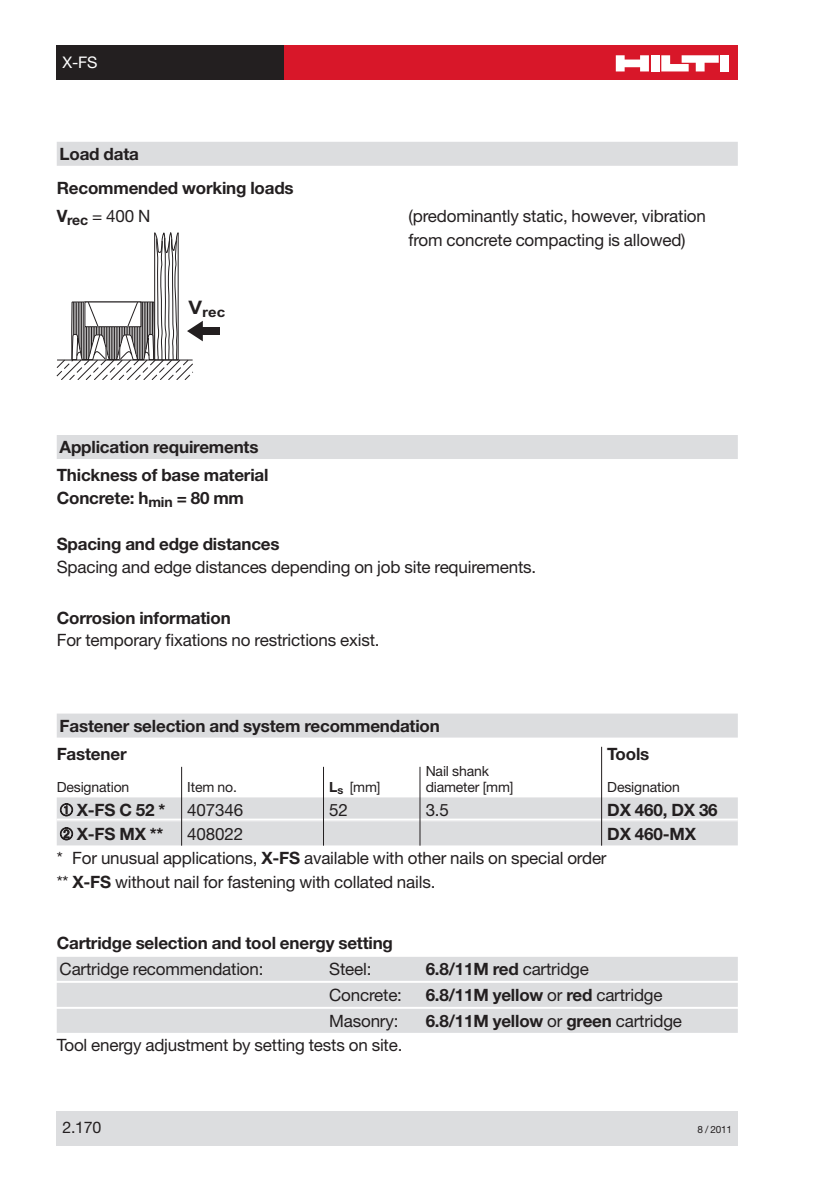
<style>
.page{position:relative;width:840px;height:1191px;background:#fff}
.page>*{position:absolute;margin:0;border:0;box-sizing:border-box;transform-origin:0 0}
.t1{font:17px/24px "Helvetica Neue";letter-spacing:-.01em;color:#231f20}
.t2{font:700 17px "Helvetica Neue";letter-spacing:-.01em;color:#231f20}
.t3{font:16px "Helvetica Neue";color:#231f20}
.t4{font:16px "Helvetica Neue";color:#fff}
.t5{font:14px "Helvetica Neue";letter-spacing:-.01em;color:#231f20}
.t6{font:700 14px "Arial";color:#231f20;scale:1.11 1}
.t7{font:10px "Helvetica Neue";color:#231f20}
.s1{font-weight:700}
.s2{font-weight:400}
</style>
<div class="page">
<div style="left:57px;top:713px;width:680px;height:24px;background:#dcdddf"></div>
<div style="left:283px;top:45px;width:454px;height:34px;background:#d81729"></div>
<div style="left:650px;top:55px;width:9px;height:16px;background:#fff"></div>
<div style="left:720px;top:55px;width:9px;height:16px;background:#fff"></div>
<svg style="left:615px;top:55px;width:33px;height:16px"></svg>
<svg style="left:661px;top:55px;width:57px;height:16px"></svg>
<div style="left:57px;top:45px;width:226px;height:34px;background:#231f20"></div>
<div style="left:57px;top:1111px;width:680px;height:34px;background:#dcdddf"></div>
<div style="left:57px;top:142px;width:680px;height:24px;background:#dcdddf"></div>
<div style="left:57px;top:435px;width:680px;height:24px;background:#dcdddf"></div>
<div style="left:57px;top:797px;width:680px;height:24px;background:#dcdddf"></div>
<hr style="left:57px;top:818px;width:680px;height:2px;background:#fff">
<div style="left:57px;top:821px;width:680px;height:24px;background:#dcdddf"></div>
<div style="left:57px;top:956px;width:680px;height:24px;background:#dcdddf"></div>
<div style="left:57px;top:982px;width:680px;height:24px;background:#dcdddf"></div>
<div style="left:57px;top:1008px;width:680px;height:24px;background:#dcdddf"></div>
<div style="left:200px;top:327px;width:20px;height:8px;background:#231f20"></div>
<svg style="left:57px;top:232px;width:146px;height:148px"></svg>
<hr style="left:181px;top:767px;width:1px;height:78px;background:#231f20">
<hr style="left:419px;top:767px;width:1px;height:78px;background:#231f20">
<hr style="left:323px;top:767px;width:1px;height:78px;background:#231f20">
<hr style="left:600px;top:747px;width:1px;height:98px;background:#231f20">
<p class="t4" style="left:62px;top:57px;width:37px">X-FS</p>
<p class="t2" style="left:60px;top:148px;width:81px">Load data</p>
<p class="t2" style="left:57px;top:181px;width:238px">Recommended working loads</p>
<p class="t1" style="left:57px;top:206px;width:95px"><span class="s1">V</span><sub>rec</sub> = 400 N</p>
<p class="t1" style="left:408px;top:206px;width:299px">(predominantly static, however, vibration from concrete compacting is allowed)</p>
<p class="t6" style="left:188px;top:303px;width:35px"><sup>V</sup>rec</p>
<p class="t2" style="left:60px;top:441px;width:200px">Application requirements</p>
<p class="t2" style="left:57px;top:492px;width:189px">Concrete: h<sub>min</sub> = 80 mm</p>
<p class="t2" style="left:57px;top:538px;width:224px">Spacing and edge distances</p>
<p class="t1" style="left:57px;top:556px;width:481px">Spacing and edge distances depending on job site requirements.</p>
<p class="t2" style="left:57px;top:611px;width:175px">Corrosion information</p>
<p class="t1" style="left:57px;top:630px;width:324px">For temporary fixations no restrictions exist.</p>
<p class="t2" style="left:57px;top:469px;width:213px">Thickness of base material</p>
<p class="t2" style="left:60px;top:720px;width:381px">Fastener selection and system recommendation</p>
<p class="t2" style="left:57px;top:747px;width:71px">Fastener</p>
<p class="t2" style="left:607px;top:747px;width:44px">Tools</p>
<p class="t5" style="left:425px;top:765px;width:65px">Nail shank</p>
<p class="t5" style="left:57px;top:781px;width:74px">Designation</p>
<p class="t5" style="left:187px;top:781px;width:51px">Item no.</p>
<p class="t5" style="left:329px;top:781px;width:53px"><span class="s1">L</span><sub>s</sub> [mm]</p>
<p class="t5" style="left:425px;top:781px;width:89px">diameter [mm]</p>
<p class="t5" style="left:607px;top:781px;width:74px">Designation</p>
<p class="t2" style="left:60px;top:803px;width:107px">➀ X-FS C 52 *</p>
<p class="t1" style="left:187px;top:799px;width:57px">407346</p>
<p class="t1" style="left:329px;top:799px;width:20px">52</p>
<p class="t1" style="left:425px;top:799px;width:25px">3.5</p>
<p class="t2" style="left:607px;top:803px;width:112px">DX 460, DX 36</p>
<p class="t2" style="left:60px;top:827px;width:105px">➁ X-FS MX **</p>
<p class="t1" style="left:187px;top:823px;width:57px">408022</p>
<p class="t2" style="left:607px;top:827px;width:90px">DX 460-MX</p>
<p class="t1" style="left:57px;top:847px;width:551px">* For unusual applications, <span class="s1">X-FS</span> available with other nails on special order ** <span class="s1">X-FS</span> without nail for fastening with collated nails.</p>
<p class="t2" style="left:57px;top:937px;width:337px">Cartridge selection and tool energy setting</p>
<p class="t1" style="left:60px;top:958px;width:205px">Cartridge recommendation:</p>
<p class="t1" style="left:329px;top:958px;width:44px">Steel:</p>
<p class="t2" style="left:425px;top:963px;width:165px">6.8/11M red <span class="s2">cartridge</span></p>
<p class="t1" style="left:329px;top:984px;width:74px">Concrete:</p>
<p class="t2" style="left:425px;top:989px;width:238px">6.8/11M yellow <span class="s2">or</span> red <span class="s2">cartridge</span></p>
<p class="t1" style="left:329px;top:1010px;width:71px">Masonry:</p>
<p class="t2" style="left:425px;top:1015px;width:258px">6.8/11M yellow <span class="s2">or</span> green <span class="s2">cartridge</span></p>
<p class="t1" style="left:57px;top:1034px;width:347px">Tool energy adjustment by setting tests on site.</p>
<p class="t3" style="left:62px;top:1121px;width:40px">2.170</p>
<p class="t7" style="left:697px;top:1125px;width:36px">8 / 2011</p>
</div>
